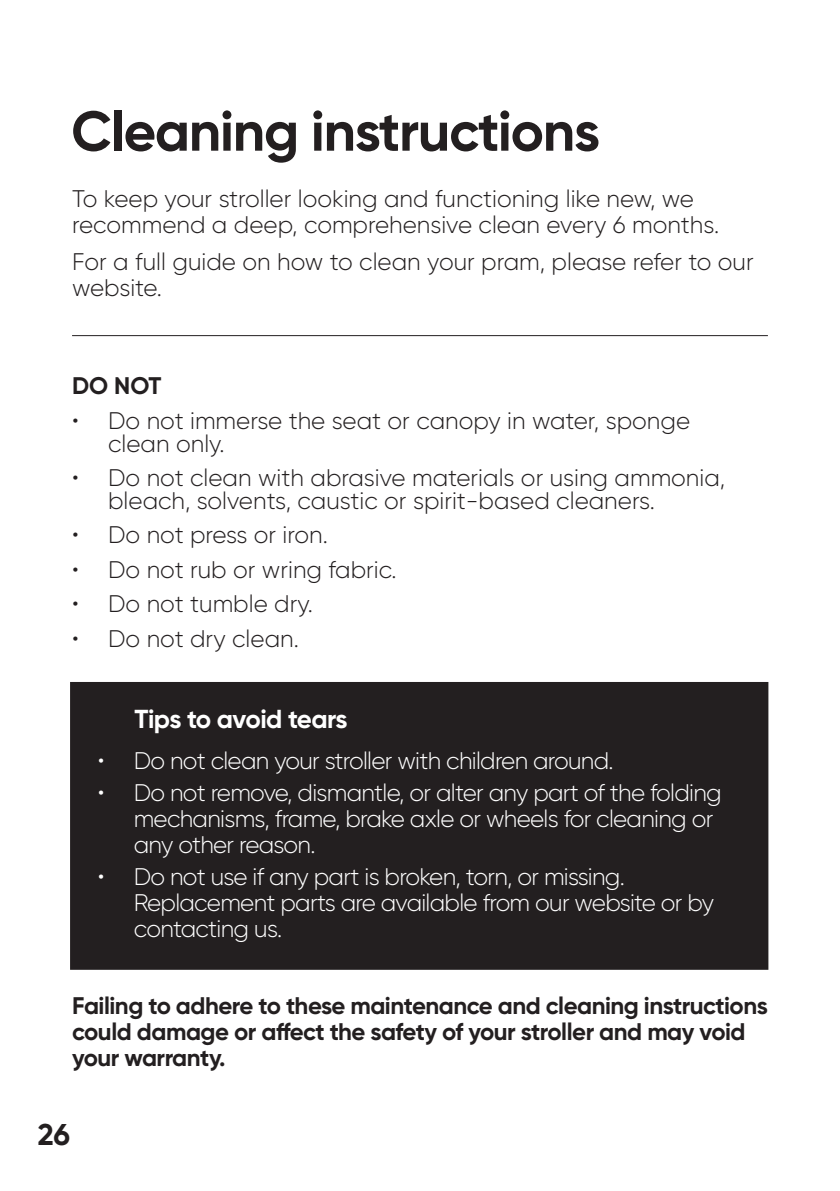
<style>
.page{position:relative;width:840px;height:1191px;background:#fff}
.page>*{position:absolute;margin:0;border:0;box-sizing:border-box;transform-origin:0 0}
.t1{font:700 56px "Gilroy";letter-spacing:-.02em;color:#231f20}
.t2{font:700 30px "Gilroy";color:#231f20}
.t3{font:700 26px "Gilroy";letter-spacing:-.02em;color:#fff}
.t4{font:300 24px/23px "Gilroy";color:#231f20}
.t5{font:300 24px/26px "Gilroy";letter-spacing:-.03em;color:#fff}
.t6{font:700 24px/26px "Gilroy";letter-spacing:-.02em;color:#231f20}
</style>
<div class="page">
<hr style="left:72px;top:335px;width:695px;height:1px;background:#231f20">
<div style="left:71px;top:683px;width:696px;height:285px;background:#231f20"></div>
<div style="left:70px;top:682px;width:698px;height:287px;border:2px solid #231f20"></div>
<p class="t1" style="left:71px;top:96px;width:530px">Cleaning instructions</p>
<p class="t4" style="left:72px;top:185px;width:648px;line-height:26px">To keep your stroller looking and functioning like new, we recommend a deep, comprehensive clean every 6 months.</p>
<p class="t4" style="left:72px;top:248px;width:682px;line-height:26px">For a full guide on how to clean your pram, please refer to our website.</p>
<p class="t6" style="left:72px;top:373px;width:91px">DO NOT</p>
<p class="t4" style="left:108px;top:408px;width:583px;text-indent:-36px">• Do not immerse the seat or canopy in water, sponge clean only.</p>
<p class="t4" style="left:108px;top:466px;width:618px;text-indent:-36px">• Do not clean with abrasive materials or using ammonia, bleach, solvents, caustic or spirit-based cleaners.</p>
<p class="t4" style="left:72px;top:523px;width:257px">• Do not press or iron.</p>
<p class="t4" style="left:72px;top:557px;width:326px">• Do not rub or wring fabric.</p>
<p class="t4" style="left:72px;top:592px;width:242px">• Do not tumble dry.</p>
<p class="t4" style="left:72px;top:626px;width:228px">• Do not dry clean.</p>
<p class="t3" style="left:134px;top:703px;width:214px">Tips to avoid tears</p>
<p class="t5" style="left:98px;top:747px;width:517px">• Do not clean your stroller with children around.</p>
<p class="t5" style="left:134px;top:779px;width:589px;text-indent:-36px">• Do not remove, dismantle, or alter any part of the folding mechanisms, frame, brake axle or wheels for cleaning or any other reason.</p>
<p class="t5" style="left:134px;top:863px;width:581px;text-indent:-36px">• Do not use if any part is broken, torn, or missing.<br>Replacement parts are available from our website or by contacting us.</p>
<p class="t6" style="left:72px;top:992px;width:697px">Failing to adhere to these maintenance and cleaning instructions could damage or affect the safety of your stroller and may void your warranty.</p>
<p class="t2" style="left:38px;top:1115px;width:34px">26</p>
</div>
